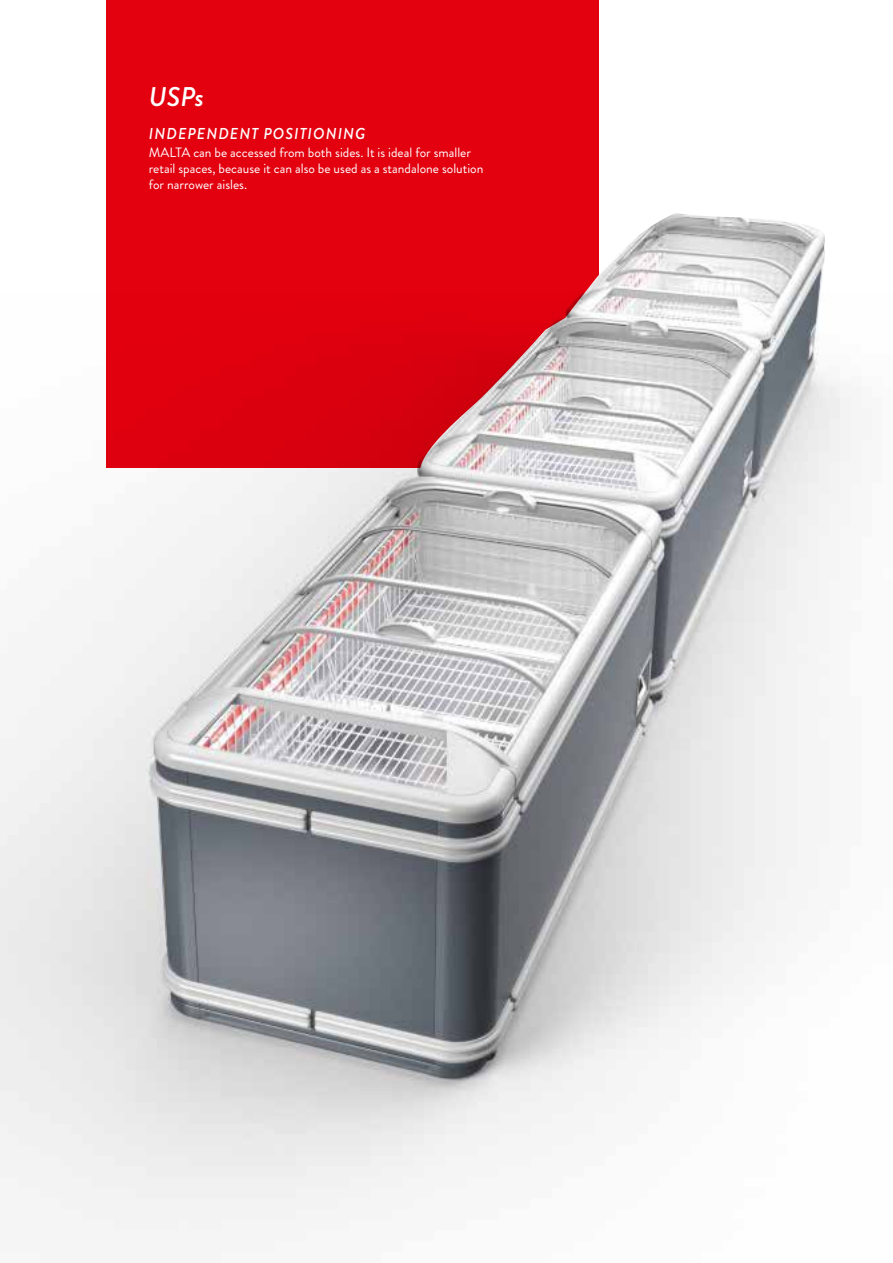
<style>
.page{position:relative;width:893px;height:1263px;background:#fff}
.page>*{position:absolute;margin:0;border:0;box-sizing:border-box;transform-origin:0 0}
.t1{font:italic 500 27px "Brandon Grotesque";color:#fff}
.t2{font:italic 500 15.75px "Brandon Grotesque";letter-spacing:.07em;color:#fff}
.t3{font:13.5px/16.2px "Brandon Grotesque";color:#fff}
</style>
<div class="page">
<div style="left:106px;top:0;width:493px;height:468px;background:#e3000f"></div>
<img style="left:144px;top:213px;width:682px;height:866px">
<h1 class="t1" style="left:149px;top:78px;width:57px">USPs</h1>
<p class="t2" style="left:149px;top:122px;width:218px">INDEPENDENT POSITIONING</p>
<p class="t3" style="left:149px;top:144px;width:336px">MALTA can be accessed from both sides. It is ideal for smaller retail spaces, because it can also be used as a standalone solution for narrower aisles.</p>
</div>
